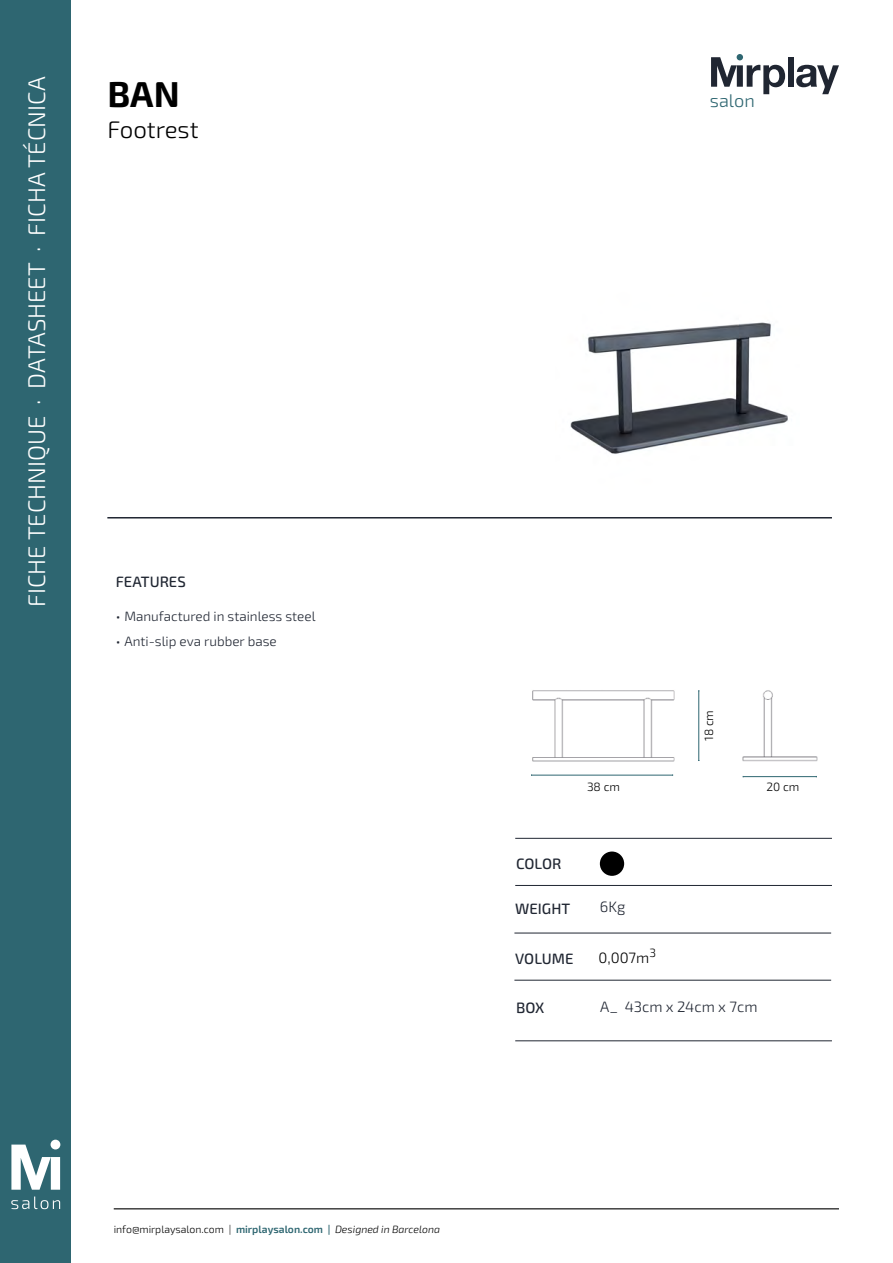
<style>
.page{position:relative;width:893px;height:1263px;background:#fff}
.page>*{position:absolute;margin:0;border:0;box-sizing:border-box;transform-origin:0 0}
.t1{font:700 36px "Exo 2";color:#000}
.t2{font:300 24px "Exo 2";color:#fff}
.t3{font:300 24px "Exo 2";color:#000}
.t4{font:300 18.15px "Exo 2";color:#2e6671}
.t5{font:500 15px "Exo 2";color:#202632}
.t6{font:300 15px "Exo 2";color:#202632}
.t7{font:300 15px "Exo 2";color:#000}
.t8{font:300 13.5px "Exo 2";color:#202632}
.t9{font:300 12px "Exo 2";color:#000}
.t10{font:300 10.5px "Exo 2";color:#000}
.s1{font-weight:600;color:#2e6671}
.s2{font-style:italic}
</style>
<div class="page">
<hr style="left:107px;top:517px;width:725px;height:1px;background:#202632">
<hr style="left:515px;top:838px;width:317px;height:1px;background:#202632">
<hr style="left:514px;top:980px;width:317px;height:1px;background:#202632">
<hr style="left:515px;top:1040px;width:317px;height:1px;background:#202632">
<hr style="left:514px;top:933px;width:317px;height:1px;background:#202632">
<hr style="left:515px;top:885px;width:317px;height:1px;background:#202632">
<div style="left:600px;top:851px;width:24px;height:25px;background:#000;border-radius:50%"></div>
<img style="left:742px;top:690px;width:76px;height:88px">
<img style="left:532px;top:690px;width:143px;height:86px">
<hr style="left:532px;top:775px;width:141px;height:1px;background:#2e6671">
<hr style="left:698px;top:691px;width:1px;height:69px;background:#2e6671">
<hr style="left:743px;top:776px;width:73px;height:1px;background:#2e6671">
<img style="left:570px;top:322px;width:218px;height:132px">
<hr style="left:114px;top:1208px;width:725px;height:1px;background:#000">
<div style="left:0;top:0;width:71px;height:1263px;background:#2e6671"></div>
<svg style="left:11px;top:1144px;width:49px;height:46px"></svg>
<div style="left:50px;top:1139px;width:10px;height:10px;background:#fff;border-radius:50%"></div>
<svg style="left:11px;top:1196px;width:49px;height:13px"></svg>
<div style="left:788px;top:57px;width:5px;height:30px;background:#202632"></div>
<svg style="left:796px;top:65px;width:43px;height:29px"></svg>
<svg style="left:711px;top:54px;width:74px;height:40px"></svg>
<h2 class="t2" style="left:23px;top:607px;width:532px;rotate:-90deg">FICHE TECHNIQUE · DATASHEET · FICHA TÉCNICA</h2>
<h1 class="t1" style="left:107px;top:73px;width:74px">BAN</h1>
<h2 class="t3" style="left:107px;top:115px;width:93px">Footrest</h2>
<h3 class="t5" style="left:116px;top:573px;width:71px">FEATURES</h3>
<p class="t8" style="left:116px;top:609px;width:201px">• Manufactured in stainless steel</p>
<p class="t8" style="left:116px;top:634px;width:162px">• Anti-slip eva rubber base</p>
<h3 class="t4" style="left:710px;top:90px;width:46px">salon</h3>
<p class="t9" style="left:587px;top:780px;width:35px">38 cm</p>
<p class="t9" style="left:702px;top:741px;width:33px;rotate:-90deg">18 cm</p>
<p class="t9" style="left:766px;top:780px;width:34px">20 cm</p>
<h3 class="t5" style="left:516px;top:855px;width:47px">COLOR</h3>
<h3 class="t5" style="left:515px;top:899px;width:56px">WEIGHT</h3>
<h3 class="t5" style="left:515px;top:950px;width:60px">VOLUME</h3>
<h3 class="t5" style="left:516px;top:998px;width:30px">BOX</h3>
<h3 class="t6" style="left:600px;top:898px;width:27px">6Kg</h3>
<h3 class="t7" style="left:599px;top:949px;width:59px">0,007m<sup>3</sup></h3>
<h3 class="t6" style="left:600px;top:998px;width:159px">A_ 43cm x 24cm x 7cm</h3>
<p class="t10" style="left:114px;top:1223px;width:328px">info@mirplaysalon.com | <span class="s1">mirplaysalon.com |</span> <span class="s2">Designed in Barcelona</span></p>
</div>
